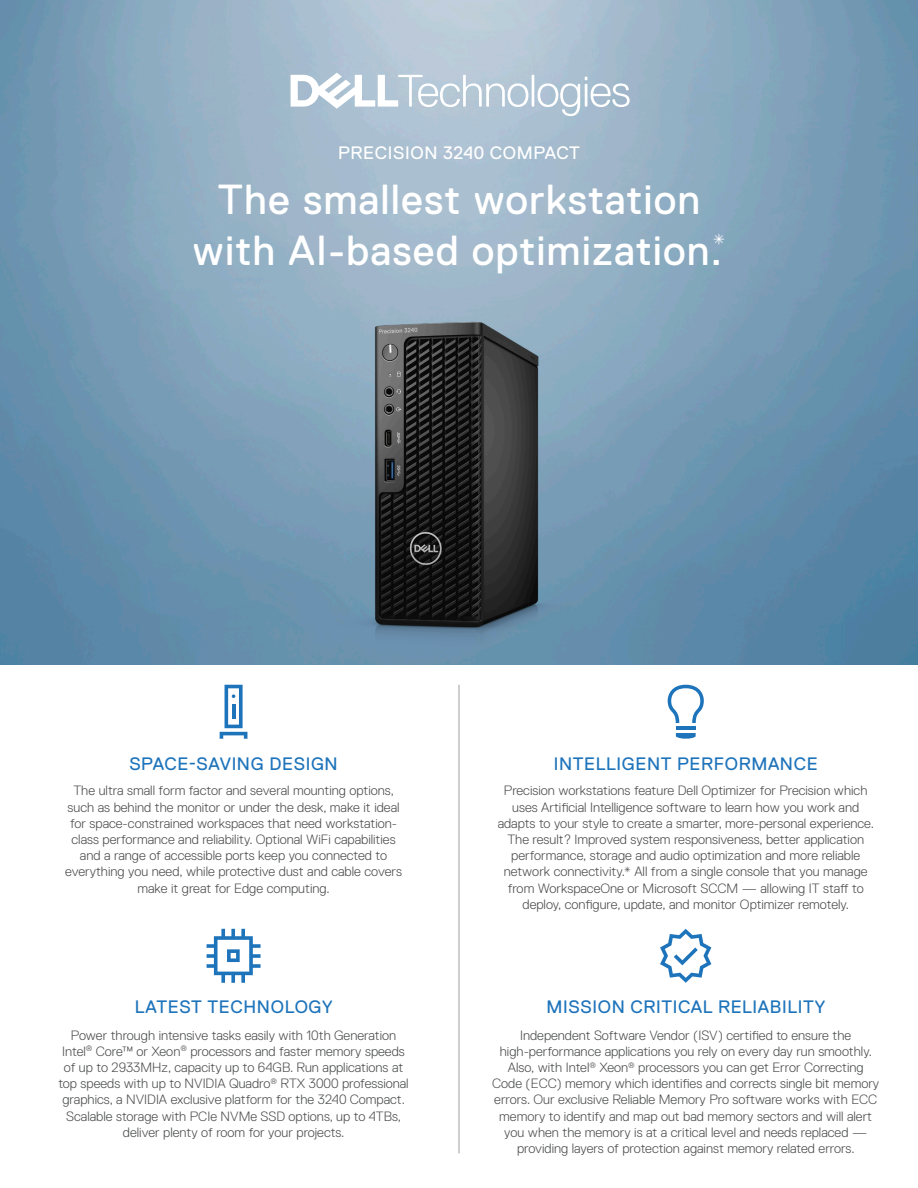
<style>
.page{position:relative;width:918px;height:1188px;background:#fff}
.page>*{position:absolute;margin:0;border:0;box-sizing:border-box;transform-origin:0 0}
.t1{font:42px/50.4px "Dell Replica";letter-spacing:.025em;color:#fff;text-align:center}
.t2{font:18px "Dell Replica";letter-spacing:.035em;color:#1e74bb}
.t3{font:18px "Dell Replica";letter-spacing:.035em;color:#fff}
.t4{font:300 13.5px/16.2px "Dell Replica";color:#4b4c4d;text-align:center}
</style>
<div class="page">
<img style="left:0;top:0;width:918px;height:665px">
<img style="left:328px;top:306px;width:262px;height:353px">
<hr style="left:458px;top:685px;width:2px;height:468px;background:#a8a9ad">
<svg style="left:291px;top:73px;width:339px;height:43px"></svg>
<svg style="left:660px;top:929px;width:51px;height:54px"></svg>
<svg style="left:668px;top:685px;width:36px;height:38px"></svg>
<hr style="left:676px;top:726px;width:20px;height:4px;background:#1e74bb">
<svg style="left:676px;top:733px;width:20px;height:6px"></svg>
<svg style="left:207px;top:929px;width:54px;height:54px"></svg>
<svg style="left:220px;top:685px;width:27px;height:54px"></svg>
<p class="t3" style="left:338px;top:143px;width:243px">PRECISION 3240 COMPACT</p>
<p class="t1" style="left:193px;top:175px;width:535px">The smallest workstation with AI-based optimization.<sup>*</sup></p>
<p class="t2" style="left:129px;top:754px;width:210px">SPACE-SAVING DESIGN</p>
<p class="t4" style="left:65px;top:783px;width:338px">The ultra small form factor and several mounting options, such as behind the monitor or under the desk, make it ideal for space-constrained workspaces that need workstation&shy;class performance and reliability. Optional WiFi capabilities and a range of accessible ports keep you connected to everything you need, while protective dust and cable covers make it great for Edge computing.</p>
<p class="t4" style="left:498px;top:783px;width:378px">Precision workstations feature Dell Optimizer for Precision which uses Artificial Intelligence software to learn how you work and adapts to your style to create a smarter, more-personal experience.<br>The result? Improved system responsiveness, better application performance, storage and audio optimization and more reliable network connectivity.* All from a single console that you manage from WorkspaceOne or Microsoft SCCM — allowing IT staff to deploy, configure, update, and monitor Optimizer remotely.</p>
<p class="t2" style="left:554px;top:754px;width:266px">INTELLIGENT PERFORMANCE</p>
<p class="t2" style="left:135px;top:997px;width:199px">LATEST TECHNOLOGY</p>
<p class="t4" style="left:58px;top:1027px;width:352px">Power through intensive tasks easily with 10th Generation Intel<sup>®</sup> Core™ or Xeon<sup>®</sup> processors and faster memory speeds of up to 2933MHz, capacity up to 64GB. Run applications at top speeds with up to NVIDIA Quadro<sup>®</sup> RTX 3000 professional graphics, a NVIDIA exclusive platform for the 3240 Compact.<br>Scalable storage with PCIe NVMe SSD options, up to 4TBs, deliver plenty of room for your projects.</p>
<p class="t2" style="left:547px;top:997px;width:280px">MISSION CRITICAL RELIABILITY</p>
<p class="t4" style="left:492px;top:1027px;width:389px">Independent Software Vendor (ISV) certified to ensure the high-performance applications you rely on every day run smoothly.<br>Also, with Intel<sup>®</sup> Xeon<sup>®</sup> processors you can get Error Correcting Code (ECC) memory which identifies and corrects single bit memory errors. Our exclusive Reliable Memory Pro software works with ECC memory to identify and map out bad memory sectors and will alert you when the memory is at a critical level and needs replaced — providing layers of protection against memory related errors.</p>
</div>
